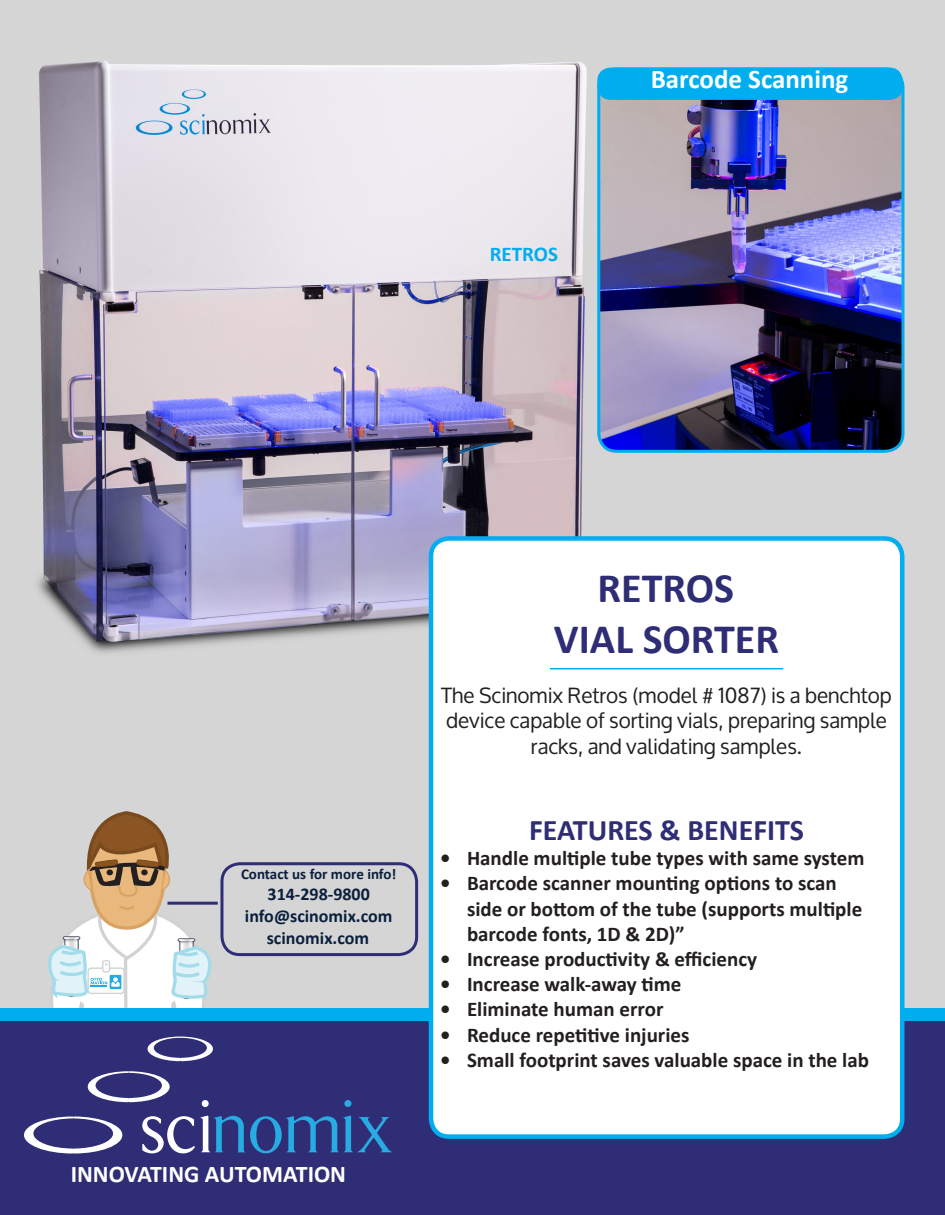
<style>
.page{position:relative;width:945px;height:1215px;background:#fff}
.page>*{position:absolute;margin:0;border:0;box-sizing:border-box;transform-origin:0 0}
.t1{font:700 42px "Calibri";color:#2e2d76}
.t2{font:700 30px "Calibri";color:#2e2d76}
.t3{font:700 27px "Calibri";color:#fff}
.t4{font:700 24px "Calibri";color:#fff}
.t5{font:700 21px/25.2px "Calibri";color:#231f20}
.t6{font:21px/25.2px "Oxygen";color:#231f20;text-align:center}
.t7{font:700 21px "Calibri";color:#00aeef}
.t8{font:700 18px "Calibri";color:#0a1f3d}
.t9{font:700 15px "Calibri";color:#0a1f3d}
</style>
<div class="page">
<div style="left:0;top:0;width:945px;height:1008px;background:#d5d5d5"></div>
<img style="left:24px;top:54px;width:573px;height:603px">
<img style="left:599px;top:69px;width:304px;height:382px">
<div style="left:597px;top:68px;width:308px;height:385px;border:3px solid #00aeef;border-radius:18px"></div>
<div style="left:597px;top:68px;width:306px;height:32px;background:#00aeef;border-radius:14px"></div>
<img style="left:40px;top:933px;width:3px;height:68px">
<img style="left:214px;top:935px;width:6px;height:68px">
<svg style="left:43px;top:810px;width:171px;height:198px"></svg>
<div style="left:220px;top:862px;width:198px;height:94px;border:3px solid #2e2d76;border-radius:18px"></div>
<hr style="left:167px;top:902px;width:51px;height:3px;background:#2e2d76">
<div style="left:0;top:1008px;width:945px;height:13px;background:#00aeef"></div>
<div style="left:0;top:1021px;width:945px;height:194px;background:#2e2d76"></div>
<svg style="left:148px;top:1037px;width:65px;height:24px"></svg>
<svg style="left:24px;top:1071px;width:369px;height:83px"></svg>
<div style="left:431px;top:538px;width:471px;height:599px;background:#fff;border-radius:18px"></div>
<div style="left:429px;top:536px;width:475px;height:603px;border:4px solid #00aeef;border-radius:18px"></div>
<hr style="left:550px;top:668px;width:233px;height:1px;background:#00aeef">
<p class="t7" style="left:490px;top:240px;width:70px">RETROS</p>
<p class="t3" style="left:651px;top:60px;width:199px">Barcode Scanning</p>
<p class="t9" style="left:241px;top:863px;width:157px">Contact us for more info!</p>
<p class="t8" style="left:268px;top:882px;width:104px">314-298-9800</p>
<p class="t8" style="left:245px;top:903px;width:149px">info@scinomix.com</p>
<p class="t8" style="left:267px;top:925px;width:104px">scinomix.com</p>
<p class="t4" style="left:71px;top:1157px;width:277px">INNOVATING AUTOMATION</p>
<p class="t1" style="left:598px;top:559px;width:138px">RETROS</p>
<p class="t1" style="left:554px;top:609px;width:227px">VIAL SORTER</p>
<p class="t6" style="left:441px;top:683px;width:452px">The Scinomix Retros (model # 1087) is a benchtop device capable of sorting vials, preparing sample racks, and validating samples.</p>
<p class="t2" style="left:529px;top:809px;width:276px">FEATURES &amp; BENEFITS</p>
<p class="t5" style="left:440px;top:845px;width:426px">• Handle multiple tube types with same system</p>
<p class="t5" style="left:467px;top:871px;width:397px;text-indent:-27px">• Barcode scanner mounting options to scan side or bottom of the tube (supports multiple barcode fonts, 1D &amp; 2D)”</p>
<p class="t5" style="left:440px;top:946px;width:319px">• Increase productivity &amp; efficiency</p>
<p class="t5" style="left:440px;top:971px;width:243px">• Increase walk-away time</p>
<p class="t5" style="left:440px;top:997px;width:225px">• Eliminate human error</p>
<p class="t5" style="left:440px;top:1022px;width:251px">• Reduce repetitive injuries</p>
<p class="t5" style="left:440px;top:1047px;width:431px">• Small footprint saves valuable space in the lab</p>
</div>
